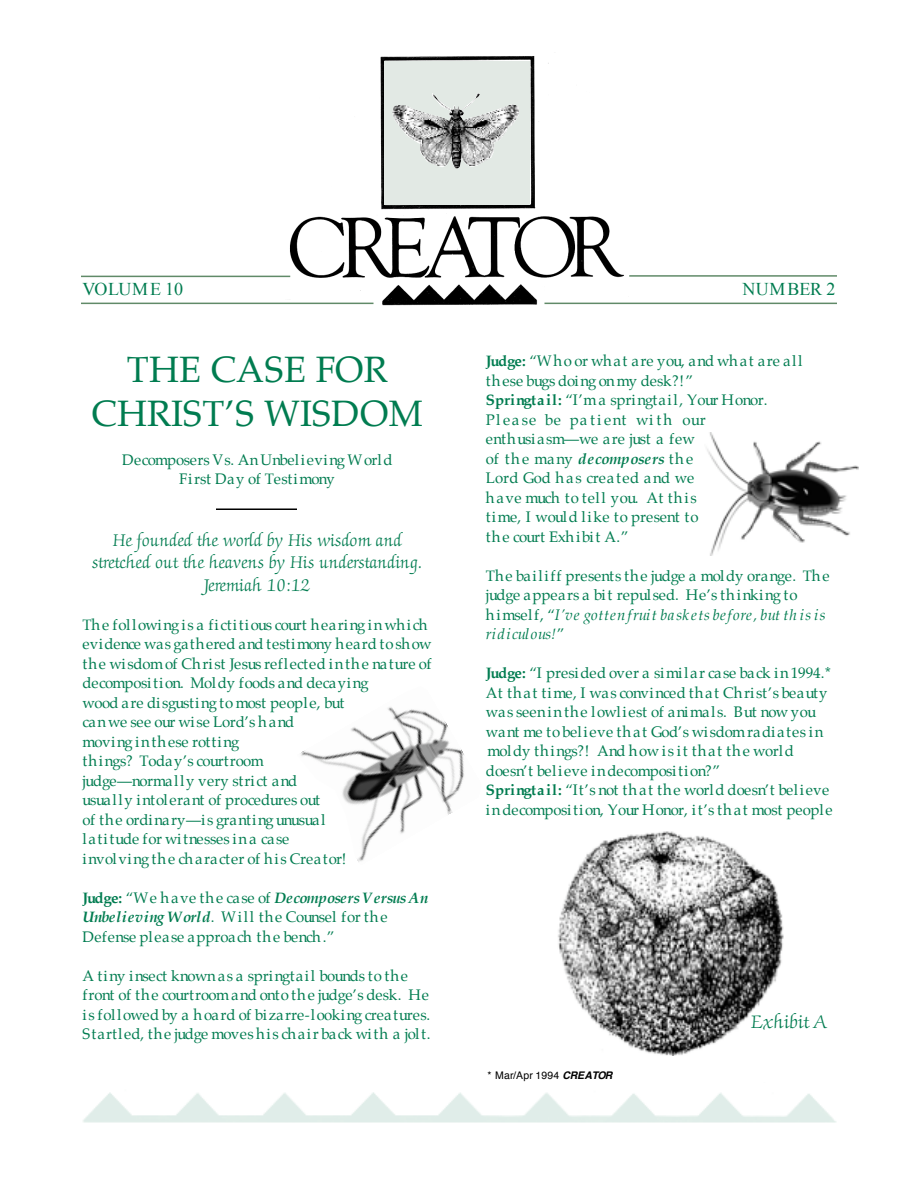
<style>
.page{position:relative;width:918px;height:1188px;background:#fff}
.page>*{position:absolute;margin:0;border:0;box-sizing:border-box;transform-origin:0 0}
.t1{font:36px/44px "Palatino";color:#007c50;text-align:center}
.t2{font:300 21px "Zapf Chancery LT";letter-spacing:.03em;color:#007c50}
.t3{font:300 19.5px/22.5px "Zapf Chancery LT";letter-spacing:.025em;color:#007c50;text-align:center}
.t4{font:18px "Times New Roman";letter-spacing:.03em;color:#007c50}
.t5{font:15px/19.5px "Palatino";letter-spacing:.005em;color:#007c50}
.t6{font:15px/19.5px "Palatino";letter-spacing:.025em;color:#007c50}
.t7{font:10.5px "Helvetica";letter-spacing:.015em;color:#000}
.s1{font-weight:700}
.s2{font-weight:700;font-style:italic}
.s3{font-style:italic}
</style>
<div class="page">
<hr style="left:216px;top:508px;width:81px;height:2px;background:#000">
<img style="left:558px;top:831px;width:226px;height:225px">
<img style="left:707px;top:432px;width:152px;height:123px">
<img style="left:300px;top:707px;width:164px;height:155px">
<img style="left:285px;top:56px;width:344px;height:250px">
<hr style="left:629px;top:275px;width:208px;height:2px;background:#608a68">
<div style="left:385px;top:61px;width:145px;height:144px;background:#e2e9e4"></div>
<img style="left:392px;top:93px;width:127px;height:75px">
<img style="left:83px;top:1092px;width:753px;height:31px">
<hr style="left:81px;top:276px;width:209px;height:1px;background:#608a68">
<hr style="left:81px;top:303px;width:292px;height:1px;background:#608a68">
<hr style="left:544px;top:303px;width:293px;height:1px;background:#608a68">
<p class="t4" style="left:82px;top:279px;width:102px">VOLUME 10</p>
<p class="t4" style="left:742px;top:279px;width:95px">NUMBER 2</p>
<h1 class="t1" style="left:91px;top:350px;width:333px">THE CASE FOR<br>CHRIST’S WISDOM</h1>
<p class="t5" style="left:122px;top:451px;width:272px;text-align:center">Decomposers Vs. An Unbelieving World<br>First Day of Testimony</p>
<h3 class="t3" style="left:92px;top:530px;width:331px">He founded the world by His wisdom and stretched out the heavens by His understanding.<br>Jeremiah 10:12</h3>
<p class="t5" style="left:82px;top:616px;width:351px">The following is a fictitious court hearing in which evidence was gathered and testimony heard to show the wisdom of Christ Jesus reflected in the nature of decomposition. Moldy foods and decaying<br>wood are disgusting to most people, but<br>can we see our wise Lord’s hand<br>moving in these rotting<br>things? Today’s courtroom<br>judge—normally very strict and<br>usually intolerant of procedures out<br>of the ordinary—is granting unusual<br>latitude for witnesses in a case<br>involving the character of his Creator!</p>
<p class="t5" style="left:82px;top:889px;width:348px"><span class="s1">Judge:</span> “We have the case of <span class="s2">Decomposers Versus An<br>Unbelieving World</span>. Will the Counsel for the<br>Defense please approach the bench.”</p>
<p class="t5" style="left:82px;top:967px;width:350px">A tiny insect known as a springtail bounds to the front of the courtroom and onto the judge’s desk. He is followed by a hoard of bizarre-looking creatures.<br>Startled, the judge moves his chair back with a jolt.</p>
<p class="t6" style="left:486px;top:353px;width:318px"><span class="s1">Judge:</span> “Who or what are you, and what are all these bugs doing on my desk?!”<br><span class="s1">Springtail:</span> “I’m a springtail, Your Honor.<br>Please be patient with our enthusiasm—we are just a few<br>of the many <span class="s2">decomposers</span> the<br>Lord God h as created and we<br>have much to tell you. At this<br>time, I would like to present to<br>the court Exhibit A.”</p>
<p class="t5" style="left:486px;top:567px;width:345px">The bailiff presents the judge a moldy orange. The judge appears a bit repulsed. He’s thinking to himself, “<span class="s3">I’ve gotten fruit baskets before, but th is is ridiculous!</span>”</p>
<p class="t5" style="left:486px;top:665px;width:348px"><span class="s1">Judge:</span> “I presided over a similar case back in 1994.* At that time, I was convinced that Christ’s beauty was seen in the lowliest of animals. But now you want me to believe that God’s wisdom radiates in moldy things?! And how is it that the world doesn’t believe in decomposition?”<br><span class="s1">Springtail:</span> “It’s not that the world doesn’t believe in decomposition, Your Honor, it’s that most people</p>
<p class="t7" style="left:487px;top:1071px;width:127px">* Mar/Apr 1994 <span class="s2">CREATOR</span></p>
<h2 class="t2" style="left:751px;top:1013px;width:77px">Exhibit A</h2>
</div>
